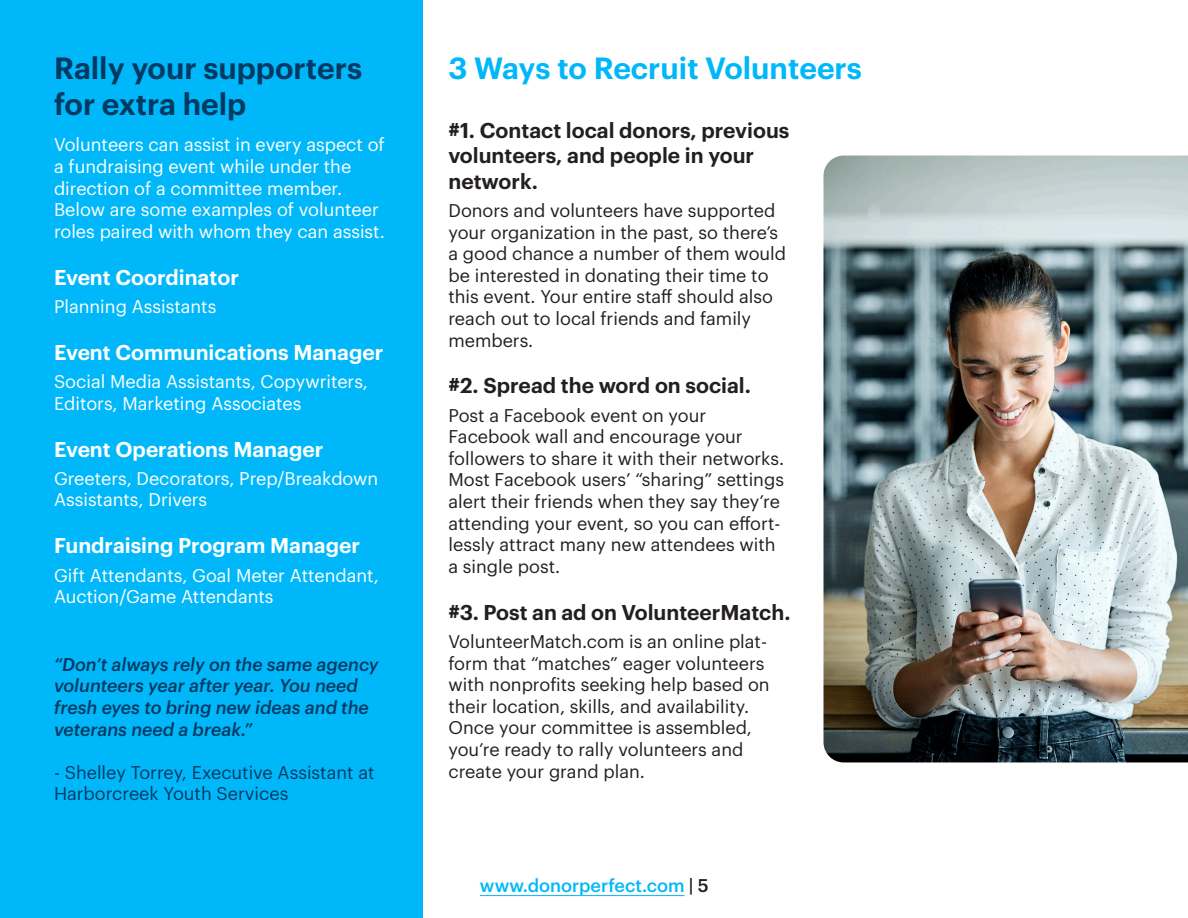
<style>
.page{position:relative;width:1188px;height:918px;background:#fff}
.page>*{position:absolute;margin:0;border:0;box-sizing:border-box;transform-origin:0 0}
.t1{font:600 30px/36px "Graphik";color:#003a63}
.t2{font:600 30px "Graphik";color:#00b8f9}
.t3{font:600 21px/25.2px "Graphik";color:#231f20}
.t4{font:600 21px "Graphik";color:#fff}
.body{font:18px/21.6px "Graphik";color:#231f20}
.body-2{font:18px/21.6px "Graphik";color:#fff}
.body_bold{font:italic 500 18px/21.6px "Graphik";color:#003a63}
.body-3{font:18px/21.6px "Graphik";color:#003a63}
.t5{font:500 18px "Graphik";color:#00b8f9}
.s1{color:#231f20}
</style>
<div class="page">
<hr style="left:480px;top:895px;width:205px;height:1px;background:#00b8f9">
<div style="left:0;top:0;width:423px;height:918px;background:#00b8f9"></div>
<img style="left:824px;top:156px;width:364px;height:606px">
<h2 class="t1" style="left:54px;top:47px;width:310px">Rally your supporters for extra help</h2>
<p class="body-2" style="left:54px;top:133px;width:332px">Volunteers can assist in every aspect of a fundraising event while under the direction of a committee member.<br>Below are some examples of volunteer roles paired with whom they can assist.</p>
<h3 class="t4" style="left:54px;top:261px;width:186px">Event Coordinator</h3>
<p class="body-2" style="left:54px;top:294px;width:164px">Planning Assistants</p>
<h3 class="t4" style="left:54px;top:336px;width:331px">Event Communications Manager</h3>
<p class="body-2" style="left:54px;top:369px;width:316px">Social Media Assistants, Copywriters,<br>Editors, Marketing Associates</p>
<h3 class="t4" style="left:54px;top:433px;width:271px">Event Operations Manager</h3>
<p class="body-2" style="left:54px;top:466px;width:326px">Greeters, Decorators, Prep/Breakdown<br>Assistants, Drivers</p>
<h3 class="t4" style="left:54px;top:530px;width:308px">Fundraising Program Manager</h3>
<p class="body-2" style="left:54px;top:563px;width:326px">Gift Attendants, Goal Meter Attendant,<br>Auction/Game Attendants</p>
<p class="body_bold" style="left:54px;top:652px;width:326px">“Don’t always rely on the same agency volunteers year after year. You need fresh eyes to bring new ideas and the veterans need a break.”</p>
<p class="body-3" style="left:54px;top:760px;width:322px">- Shelley Torrey, Executive Assistant at<br>Harborcreek Youth Services</p>
<h2 class="t2" style="left:448px;top:45px;width:415px">3 Ways to Recruit Volunteers</h2>
<h3 class="t3" style="left:448px;top:116px;width:342px">#1. Contact local donors, previous volunteers, and people in your network.</h3>
<p class="body" style="left:448px;top:198px;width:339px">Donors and volunteers have supported your organization in the past, so there’s a good chance a number of them would be interested in donating their time to this event. Your entire staff should also reach out to local friends and family members.</p>
<h3 class="t3" style="left:448px;top:371px;width:304px">#2. Spread the word on social.</h3>
<p class="body" style="left:448px;top:403px;width:337px">Post a Facebook event on your Facebook wall and encourage your followers to share it with their networks.<br>Most Facebook users’ “sharing” settings alert their friends when they say they’re attending your event, so you can effort&shy;lessly attract many new attendees with a single post.</p>
<h3 class="t3" style="left:448px;top:598px;width:344px">#3. Post an ad on VolunteerMatch.</h3>
<p class="body" style="left:448px;top:629px;width:323px">VolunteerMatch.com is an online plat&shy;form that “matches” eager volunteers with nonprofits seeking help based on their location, skills, and availability.<br>Once your committee is assembled, you’re ready to rally volunteers and create your grand plan.</p>
<p class="t5" style="left:480px;top:872px;width:230px">www.donorperfect.com <span class="s1">| 5</span></p>
</div>
